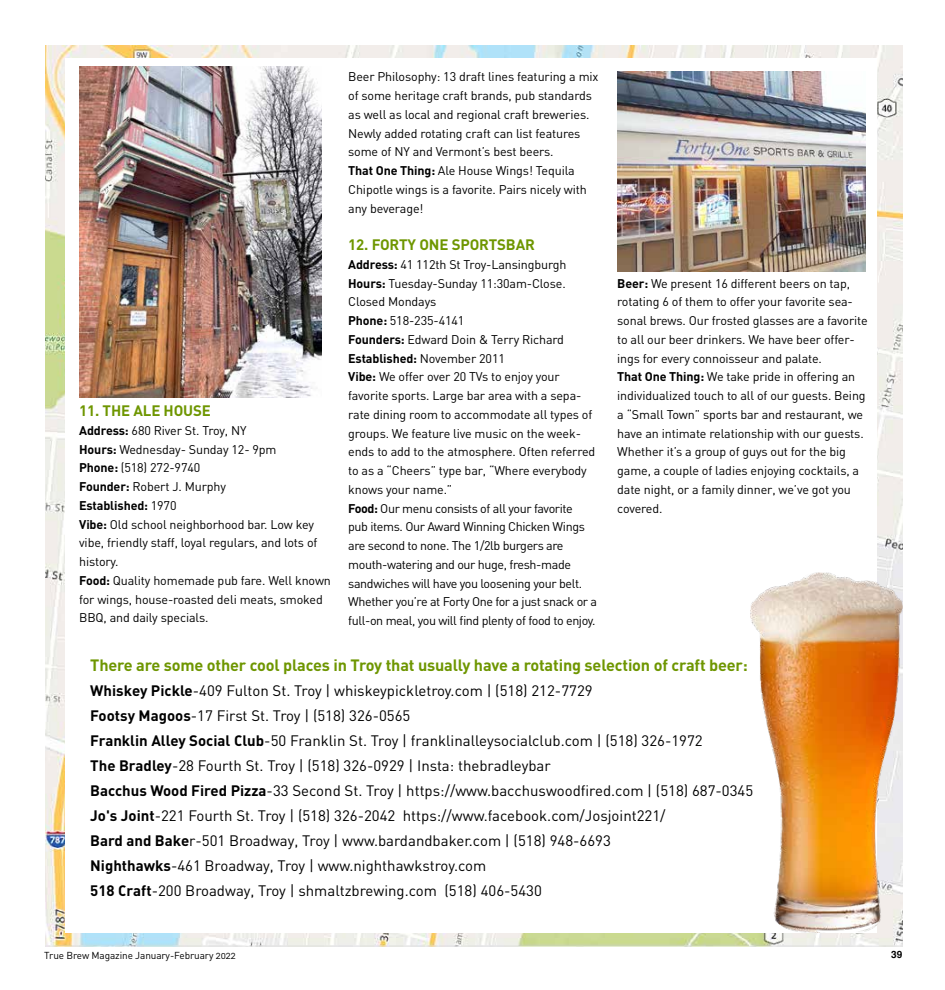
<style>
.page{position:relative;width:945px;height:990px;background:#fff}
.page>*{position:absolute;margin:0;border:0;box-sizing:border-box;transform-origin:0 0}
.t1{font:700 16.25px "DIN";letter-spacing:-.01em;color:#6e9600}
.t2{font:15px/25px "DIN";color:#000}
.t3{font:700 15px "DIN";letter-spacing:-.01em;color:#6e9600}
.t4{font:12.5px/18.8px "DIN";letter-spacing:-.01em;color:#000}
.t5{font:10px "DIN Regular Alternate";letter-spacing:-.01em;color:#000}
.t6{font:700 10px "Helvetica";color:#000}
.s1{font-weight:700}
</style>
<div class="page">
<img style="left:45px;top:45px;width:857px;height:901px">
<div style="left:66px;top:59px;width:811px;height:874px;background:#fff"></div>
<img style="left:79px;top:66px;width:243px;height:331px">
<img style="left:617px;top:71px;width:249px;height:201px">
<img style="left:751px;top:573px;width:151px;height:359px">
<p class="t3" style="left:79px;top:401px;width:133px">11. THE ALE HOUSE</p>
<p class="t4" style="left:79px;top:421px;width:253px"><span class="s1">Address:</span> 680 River St. Troy, NY<br><span class="s1">Hours:</span> Wednesday- Sunday 12- 9pm<br><span class="s1">Phone:</span> (518) 272-9740<br><span class="s1">Founder:</span> Robert J. Murphy<br><span class="s1">Established:</span> 1970<br><span class="s1">Vibe:</span> Old school neighborhood bar. Low key vibe, friendly staff, loyal regulars, and lots of history.<br><span class="s1">Food:</span> Quality homemade pub fare. Well known for wings, house-roasted deli meats, smoked<br>BBQ, and daily specials.</p>
<p class="t4" style="left:348px;top:67px;width:252px">Beer Philosophy: 13 draft lines featuring a mix of some heritage craft brands, pub standards as well as local and regional craft breweries.<br>Newly added rotating craft can list features some of NY and Vermont’s best beers.<br><span class="s1">That One Thing:</span> Ale House Wings! Tequila Chipotle wings is a favorite. Pairs nicely with any beverage!</p>
<p class="t3" style="left:348px;top:235px;width:188px">12. FORTY ONE SPORTSBAR</p>
<p class="t4" style="left:348px;top:255px;width:250px"><span class="s1">Address:</span> 41 112th St Troy-Lansingburgh <span class="s1">Hours:</span> Tuesday-Sunday 11:30am-Close.<br>Closed Mondays<br><span class="s1">Phone:</span> 518-235-4141<br><span class="s1">Founders:</span> Edward Doin &amp; Terry Richard <span class="s1">Established:</span> November 2011<br><span class="s1">Vibe:</span> We offer over 20 TVs to enjoy your favorite sports. Large bar area with a sepa&shy;rate dining room to accommodate all types of groups. We feature live music on the week&shy;ends to add to the atmosphere. Often referred to as a “Cheers” type bar, “Where everybody knows your name.”<br><span class="s1">Food:</span> Our menu consists of all your favorite<br>pub items. Our Award Winning Chicken Wings are second to none. The 1/2lb burgers are mouth-watering and our huge, fresh-made sandwiches will have you loosening your belt.<br>Whether you’re at Forty One for a just snack or a full-on meal, you will find plenty of food to enjoy.</p>
<p class="t4" style="left:617px;top:274px;width:252px"><span class="s1">Beer:</span> We present 16 different beers on tap, rotating 6 of them to offer your favorite sea&shy;sonal brews. Our frosted glasses are a favorite to all our beer drinkers. We have beer offer&shy;ings for every connoisseur and palate.<br><span class="s1">That One Thing:</span> We take pride in offering an individualized touch to all of our guests. Being a “Small Town” sports bar and restaurant, we have an intimate relationship with our guests.<br>Whether it’s a group of guys out for the big game, a couple of ladies enjoying cocktails, a date night, or a family dinner, we’ve got you covered.</p>
<h1 class="t1" style="left:90px;top:655px;width:659px">There are some other cool places in Troy that usually have a rotating selection of craft beer:</h1>
<p class="t2" style="left:90px;top:678px;width:665px"><span class="s1">Whiskey Pickle</span>-409 Fulton St. Troy | whiskeypickletroy.com | (518) 212-7729<br><span class="s1">Footsy Magoos</span>-17 First St. Troy | (518) 326-0565<br><span class="s1">Franklin Alley Social Club</span>-50 Franklin St. Troy | franklinalleysocialclub.com | (518) 326-1972<br><span class="s1">The Bradley</span>-28 Fourth St. Troy | (518) 326-0929 | Insta: thebradleybar<br><span class="s1">Bacchus Wood Fired Pizza</span>-33 Second St. Troy | https://www.bacchuswoodfired.com | (518) 687-0345<br><span class="s1">Jo's Joint</span>-221 Fourth St. Troy | (518) 326-2042 https://www.facebook.com/Josjoint221/<br><span class="s1">Bard and Bake</span>r-501 Broadway, Troy | www.bardandbaker.com | (518) 948-6693<br><span class="s1">Nighthawks</span>-461 Broadway, Troy | www.nighthawkstroy.com<br><span class="s1">518 Craft</span>-200 Broadway, Troy | shmaltzbrewing.com (518) 406-5430</p>
<p class="t5" style="left:44px;top:949px;width:193px">True Brew Magazine January-February 2022</p>
<p class="t6" style="left:891px;top:946px;width:13px">39</p>
</div>
